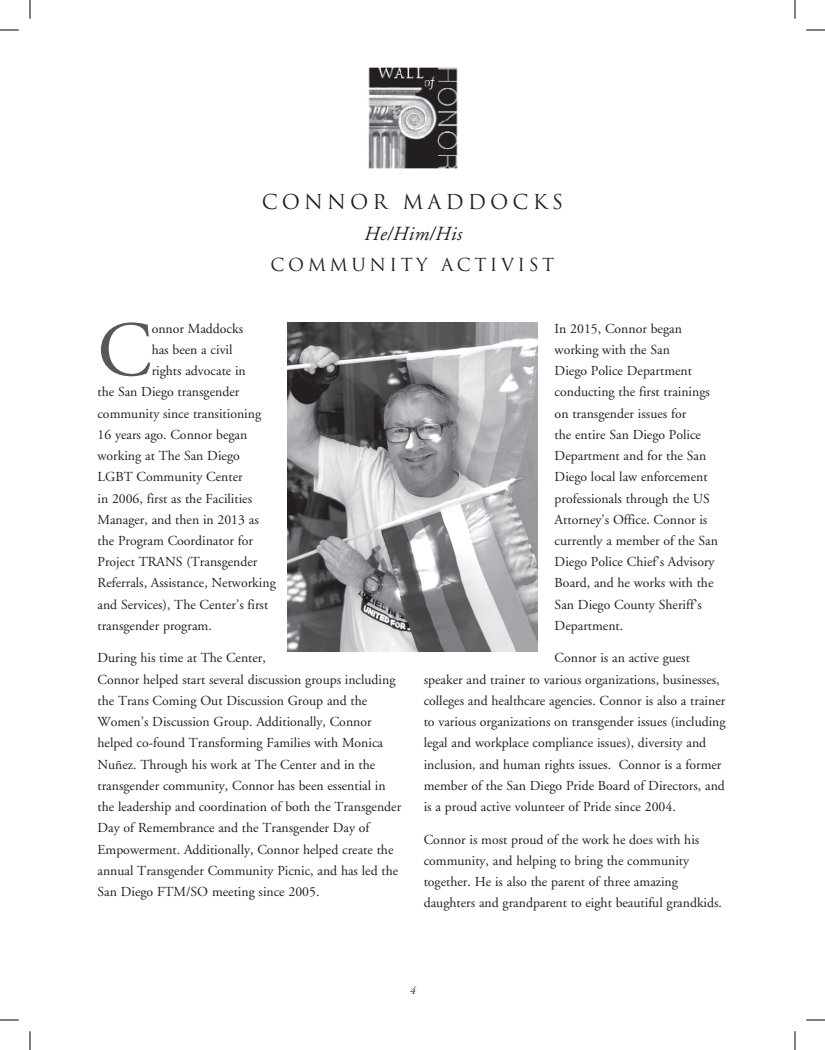
<style>
.page{position:relative;width:825px;height:1050px;background:#fff}
.page>*{position:absolute;margin:0;border:0;box-sizing:border-box;transform-origin:0 0}
.t1{font:77.88px "Adobe Garamond";color:#57585a}
.t2{font:20px "Trajan";letter-spacing:.2em;color:#231f20}
.t3{font:italic 20px "Adobe Garamond";letter-spacing:.025em;color:#231f20}
.t4{font:17.5px "Trajan";letter-spacing:.2em;color:#231f20}
.t5{font:13.75px/21.2px "Adobe Garamond";color:#231f20}
.t6{font:italic 11.25px "Adobe Garamond";color:#231f20}
</style>
<div class="page">
<img style="left:368px;top:67px;width:90px;height:102px">
<img style="left:287px;top:322px;width:251px;height:329px">
<svg style="left:0;top:29px;width:19px;height:2px"></svg>
<svg style="left:806px;top:29px;width:19px;height:2px"></svg>
<svg style="left:0;top:1019px;width:19px;height:2px"></svg>
<svg style="left:806px;top:1019px;width:19px;height:2px"></svg>
<svg style="left:29px;top:0;width:2px;height:19px"></svg>
<svg style="left:29px;top:1031px;width:2px;height:19px"></svg>
<svg style="left:794px;top:0;width:2px;height:19px"></svg>
<svg style="left:794px;top:1031px;width:2px;height:19px"></svg>
<h2 class="t2" style="left:262px;top:190px;width:303px">CONNOR MADDOCKS</h2>
<h2 class="t3" style="left:363px;top:223px;width:100px">He/Him/His</h2>
<p class="t4" style="left:271px;top:255px;width:285px">COMMUNITY ACTIVIST</p>
<h1 class="t1" style="left:98px;top:309px;width:56px">C</h1>
<p class="t5" style="left:152px;top:318px;width:93px">onnor Maddocks</p>
<p class="t5" style="left:152px;top:339px;width:82px">has been a civil</p>
<p class="t5" style="left:152px;top:360px;width:96px">rights advocate in</p>
<p class="t5" style="left:97px;top:382px;width:143px">the San Diego transgender</p>
<p class="t5" style="left:97px;top:403px;width:165px">community since transitioning</p>
<p class="t5" style="left:97px;top:424px;width:151px">16 years ago. Connor began</p>
<p class="t5" style="left:97px;top:445px;width:144px">working at The San Diego</p>
<p class="t5" style="left:97px;top:467px;width:147px">LGBT Community Center</p>
<p class="t5" style="left:97px;top:488px;width:156px">in 2006, first as the Facilities</p>
<p class="t5" style="left:97px;top:509px;width:163px">Manager, and then in 2013 as</p>
<p class="t5" style="left:97px;top:530px;width:157px">the Program Coordinator for</p>
<p class="t5" style="left:97px;top:552px;width:162px">Project TRANS (Transgender</p>
<p class="t5" style="left:97px;top:573px;width:180px">Referrals, Assistance, Networking</p>
<p class="t5" style="left:97px;top:594px;width:172px">and Services), The Center’s first</p>
<p class="t5" style="left:97px;top:615px;width:116px">transgender program.</p>
<p class="t5" style="left:97px;top:648px;width:305px">During his time at The Center,<br>Connor helped start several discussion groups including the Trans Coming Out Discussion Group and the Women’s Discussion Group. Additionally, Connor helped co-found Transforming Families with Monica Nuñez. Through his work at The Center and in the transgender community, Connor has been essential in the leadership and coordination of both the Transgender Day of Remembrance and the Transgender Day of Empowerment. Additionally, Connor helped create the annual Transgender Community Picnic, and has led the San Diego FTM/SO meeting since 2005.</p>
<p class="t5" style="left:555px;top:318px;width:165px">In 2015, Connor began working with the San<br>Diego Police Department conducting the first trainings on transgender issues for<br>the entire San Diego Police<br>Department and for the San<br>Diego local law enforcement professionals through the US<br>Attorney’s Office. Connor is currently a member of the San<br>Diego Police Chief’s Advisory<br>Board, and he works with the<br>San Diego County Sheriff’s<br>Department.</p>
<p class="t5" style="left:424px;top:648px;width:303px;text-indent:131px">Connor is an active guest speaker and trainer to various organizations, businesses, colleges and healthcare agencies. Connor is also a trainer to various organizations on transgender issues (including legal and workplace compliance issues), diversity and inclusion, and human rights issues. Connor is a former member of the San Diego Pride Board of Directors, and is a proud active volunteer of Pride since 2004.</p>
<p class="t5" style="left:424px;top:829px;width:300px">Connor is most proud of the work he does with his community, and helping to bring the community together. He is also the parent of three amazing daughters and grandparent to eight beautiful grandkids.</p>
<p class="t6" style="left:410px;top:985px;width:7px">4</p>
</div>
